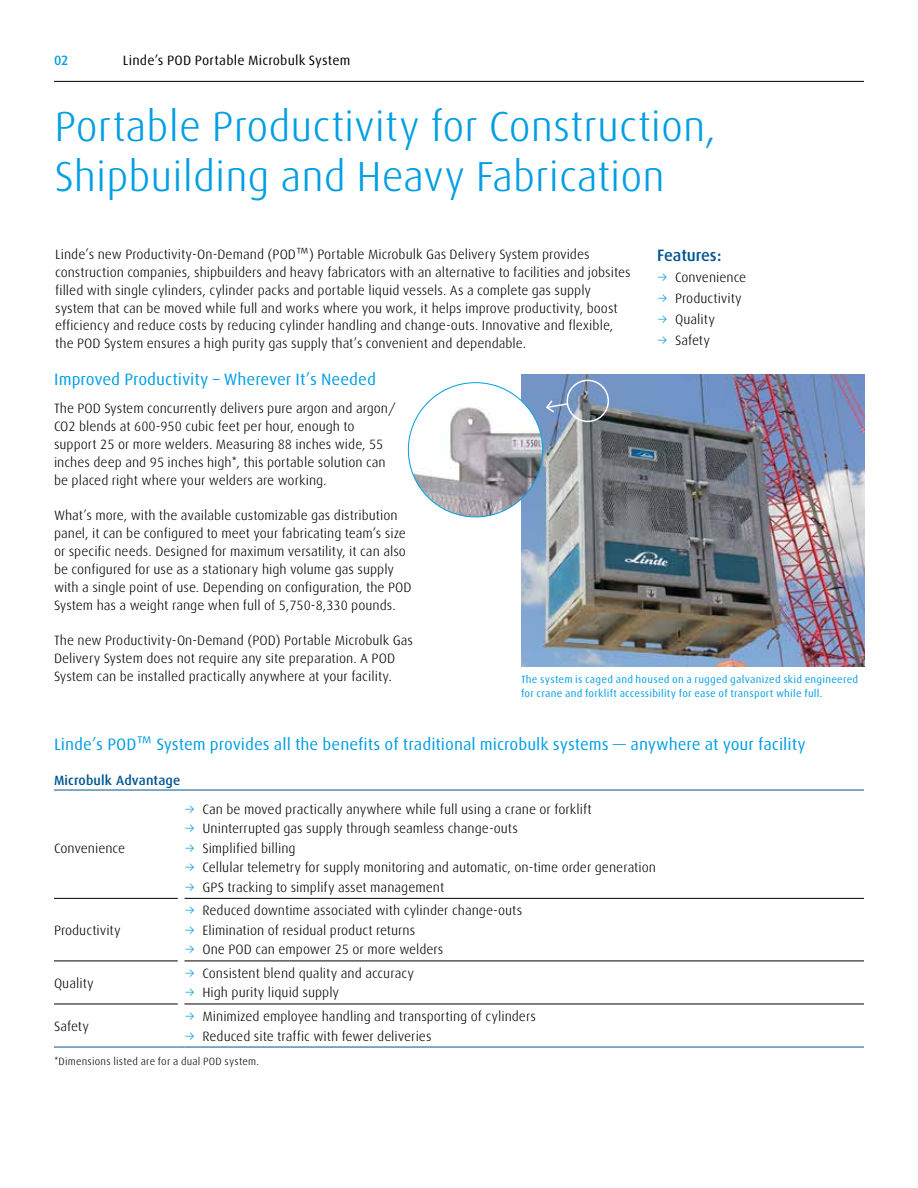
<style>
.page{position:relative;width:918px;height:1188px;background:#fff}
.page>*{position:absolute;margin:0;border:0;box-sizing:border-box;transform-origin:0 0}
.t1{font:300 42px/50.4px "Linde Dax Global";color:#009ee3}
.t2{font:16.5px "Linde Dax Global";color:#009ee3}
.t3{font:500 16.5px "Linde Dax Global";letter-spacing:-.01em;color:#005590}
.t4{font:300 13.5px/17.9px "Linde Dax Global";color:#000}
.t5{font:13.5px "Linde Dax Global";letter-spacing:.01em;color:#000}
.t6{font:500 13.5px "Linde Dax Global";letter-spacing:.01em;color:#005590}
.t7{font:500 13.5px "Linde Dax Global";color:#009ee3}
.t8{font:10.5px/14.7px "Linde Dax Global";letter-spacing:.02em;color:#009ee3}
.t9{font:300 10.5px "Linde Dax Global";letter-spacing:.02em;color:#000}
.s1{color:#0092d6}
</style>
<div class="page">
<hr style="left:54px;top:81px;width:810px;height:1px;background:#000">
<img style="left:521px;top:374px;width:343px;height:293px">
<div style="left:567px;top:380px;width:42px;height:42px;border:2px solid #fff;border-radius:50%"></div>
<img style="left:408px;top:391px;width:135px;height:126px">
<hr style="left:54px;top:790px;width:810px;height:1px;background:#005590">
<hr style="left:54px;top:898px;width:124px;height:1px;background:#000">
<hr style="left:184px;top:898px;width:680px;height:1px;background:#000">
<hr style="left:54px;top:961px;width:124px;height:1px;background:#000">
<hr style="left:184px;top:961px;width:680px;height:1px;background:#000">
<hr style="left:54px;top:1004px;width:124px;height:1px;background:#000">
<hr style="left:184px;top:1004px;width:680px;height:1px;background:#000">
<hr style="left:54px;top:1047px;width:124px;height:1px;background:#005590">
<hr style="left:184px;top:1047px;width:680px;height:1px;background:#005590">
<svg style="left:545px;top:399px;width:25px;height:15px"></svg>
<p class="t7" style="left:54px;top:52px;width:16px">02</p>
<p class="t5" style="left:123px;top:52px;width:229px">Linde’s POD Portable Microbulk System</p>
<h1 class="t1" style="left:54px;top:101px;width:663px">Portable Productivity for Construction,<br>Shipbuilding and Heavy Fabrication</h1>
<p class="t4" style="left:55px;top:245px;width:577px">Linde’s new Productivity-On-Demand (POD™) Portable Microbulk Gas Delivery System provides construction companies, shipbuilders and heavy fabricators with an alternative to facilities and jobsites filled with single cylinders, cylinder packs and portable liquid vessels. As a complete gas supply system that can be moved while full and works where you work, it helps improve productivity, boost efficiency and reduce costs by reducing cylinder handling and change-outs. Innovative and flexible, the POD System ensures a high purity gas supply that’s convenient and dependable.</p>
<p class="t3" style="left:657px;top:246px;width:66px">Features:</p>
<p class="t4" style="left:657px;top:269px;width:91px"><span class="s1">→</span> Convenience</p>
<p class="t4" style="left:657px;top:289px;width:86px"><span class="s1">→</span> Productivity</p>
<p class="t4" style="left:657px;top:310px;width:59px"><span class="s1">→</span> Quality</p>
<p class="t4" style="left:657px;top:331px;width:55px"><span class="s1">→</span> Safety</p>
<p class="t2" style="left:54px;top:370px;width:323px">Improved Productivity – Wherever It’s Needed</p>
<p class="t4" style="left:54px;top:400px;width:343px">The POD System concurrently delivers pure argon and argon/ CO2 blends at 600-950 cubic feet per hour, enough to support 25 or more welders. Measuring 88 inches wide, 55 inches deep and 95 inches high*, this portable solution can be placed right where your welders are working.</p>
<p class="t4" style="left:54px;top:507px;width:359px">What’s more, with the available customizable gas distribution panel, it can be configured to meet your fabricating team’s size or specific needs. Designed for maximum versatility, it can also be configured for use as a stationary high volume gas supply with a single point of use. Depending on configuration, the POD System has a weight range when full of 5,750-8,330 pounds.</p>
<p class="t4" style="left:54px;top:632px;width:361px">The new Productivity-On-Demand (POD) Portable Microbulk Gas<br>Delivery System does not require any site preparation. A POD<br>System can be installed practically anywhere at your facility.</p>
<p class="t8" style="left:521px;top:672px;width:339px">The system is caged and housed on a rugged galvanized skid engineered for crane and forklift accessibility for ease of transport while full.</p>
<p class="t2" style="left:54px;top:734px;width:753px">Linde’s POD™ System provides all the benefits of traditional microbulk systems — anywhere at your facility</p>
<p class="t6" style="left:54px;top:773px;width:128px">Microbulk Advantage</p>
<p class="t4" style="left:54px;top:839px;width:73px">Convenience</p>
<p class="t4" style="left:54px;top:921px;width:68px">Productivity</p>
<p class="t4" style="left:54px;top:974px;width:41px">Quality</p>
<p class="t4" style="left:185px;top:800px;width:409px"><span class="s1">→</span> Can be moved practically anywhere while full using a crane or forklift</p>
<p class="t4" style="left:185px;top:820px;width:335px"><span class="s1">→</span> Uninterrupted gas supply through seamless change-outs</p>
<p class="t4" style="left:185px;top:839px;width:113px"><span class="s1">→</span> Simplified billing</p>
<p class="t4" style="left:185px;top:859px;width:473px"><span class="s1">→</span> Cellular telemetry for supply monitoring and automatic, on-time order generation</p>
<p class="t4" style="left:185px;top:878px;width:261px"><span class="s1">→</span> GPS tracking to simplify asset management</p>
<p class="t4" style="left:185px;top:902px;width:339px"><span class="s1">→</span> Reduced downtime associated with cylinder change-outs</p>
<p class="t4" style="left:185px;top:921px;width:232px"><span class="s1">→</span> Elimination of residual product returns</p>
<p class="t4" style="left:185px;top:941px;width:260px"><span class="s1">→</span> One POD can empower 25 or more welders</p>
<p class="t4" style="left:185px;top:964px;width:231px"><span class="s1">→</span> Consistent blend quality and accuracy</p>
<p class="t4" style="left:185px;top:984px;width:156px"><span class="s1">→</span> High purity liquid supply</p>
<p class="t4" style="left:185px;top:1007px;width:353px"><span class="s1">→</span> Minimized employee handling and transporting of cylinders</p>
<p class="t4" style="left:185px;top:1027px;width:249px"><span class="s1">→</span> Reduced site traffic with fewer deliveries</p>
<p class="t9" style="left:54px;top:1055px;width:207px">*Dimensions listed are for a dual POD system.</p>
<p class="t4" style="left:54px;top:1017px;width:37px">Safety</p>
</div>
